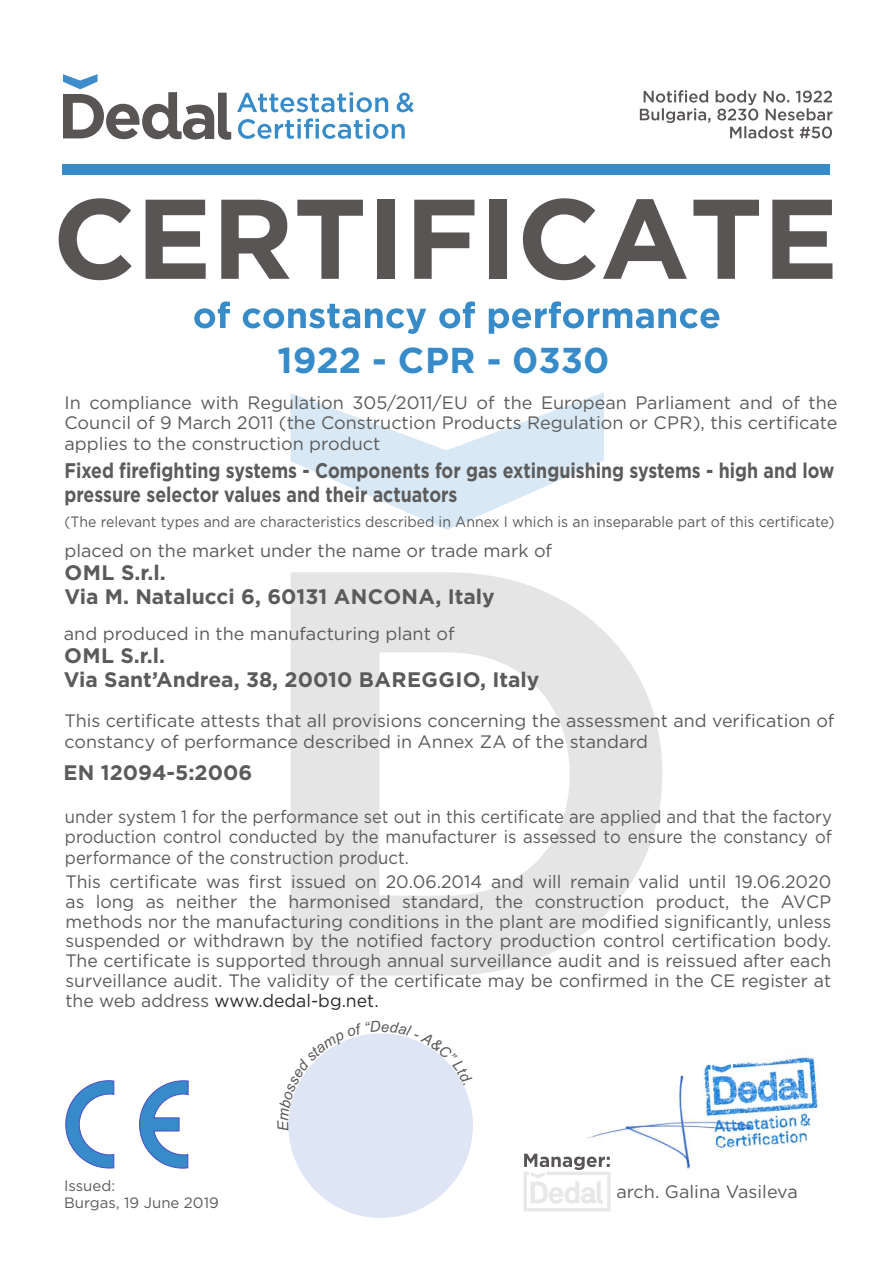
<style>
.page{position:relative;width:893px;height:1263px;background:#fff}
.page>*{position:absolute;margin:0;border:0;box-sizing:border-box;transform-origin:0 0}
.t1{font:700 36px "Gotham";color:#368bc8}
.t2{font:700 21.15px/24px "Gotham Pro";color:#5b5b5b;scale:.84 1}
.t3{font:700 21px/23.7px "Gotham Pro";color:#5b5b5b}
.t4{font:18px/20px "Gotham Pro";color:#5b5b5b;text-align:justify}
.t5{font:18px/20.7px "Gotham Pro";color:#5b5b5b;text-align:justify;scale:.93 1}
.t6{font:15px "Gotham Pro";color:#5b5b5b;scale:.94 1}
.t7{font:15px/16.6px "Gotham Pro";color:#5b5b5b}
.s1{color:#2b2a29}
</style>
<div class="page">
<img style="left:587px;top:1057px;width:232px;height:120px">
<svg style="left:237px;top:92px;width:151px;height:20px"></svg>
<svg style="left:397px;top:93px;width:17px;height:19px"></svg>
<svg style="left:238px;top:118px;width:167px;height:21px"></svg>
<svg style="left:63px;top:74px;width:168px;height:66px"></svg>
<svg style="left:59px;top:198px;width:73px;height:82px"></svg>
<svg style="left:146px;top:200px;width:60px;height:79px"></svg>
<svg style="left:221px;top:200px;width:69px;height:79px"></svg>
<svg style="left:297px;top:200px;width:66px;height:79px"></svg>
<div style="left:377px;top:200px;width:17px;height:79px;background:#595555"></div>
<svg style="left:414px;top:200px;width:60px;height:79px"></svg>
<div style="left:489px;top:200px;width:18px;height:79px;background:#595555"></div>
<svg style="left:523px;top:198px;width:73px;height:82px"></svg>
<svg style="left:603px;top:199px;width:84px;height:80px"></svg>
<svg style="left:693px;top:200px;width:66px;height:79px"></svg>
<svg style="left:772px;top:200px;width:60px;height:79px"></svg>
<div style="left:63px;top:164px;width:767px;height:10px;background:#368bc8"></div>
<svg style="left:291px;top:392px;width:313px;height:138px"></svg>
<svg style="left:291px;top:572px;width:371px;height:404px;fill:#e6e5e5"></svg>
<svg style="left:524px;top:1154px;width:86px;height:57px"></svg>
<svg style="left:194px;top:301px;width:525px;height:33px"></svg>
<svg style="left:640px;top:90px;width:192px;height:48px"></svg>
<svg style="left:139px;top:1080px;width:50px;height:88px"></svg>
<svg style="left:65px;top:1080px;width:49px;height:88px"></svg>
<div style="left:288px;top:1033px;width:185px;height:185px;background:#dee6f5;border-radius:50%"></div>
<svg style="left:288px;top:1033px;width:185px;height:98px"></svg>
<h1 class="t1" style="left:278px;top:347px;width:333px">1922 - CPR - 0330</h1>
<p class="t4" style="left:64px;top:393px;width:775px;line-height:20.7px">In compliance with Regulation 305/2011/EU of the European Parliament and of the Council of 9 March 2011 (the Construction Products Regulation or CPR), this certificate applies to the construction product</p>
<p class="t2" style="left:64px;top:460px;width:918px">Fixed firefighting systems - Components for gas extinguishing systems - high and low pressure selector values and their actuators</p>
<p class="t4" style="left:64px;top:542px;width:489px">placed on the market under the name or trade mark of</p>
<p class="t3" style="left:64px;top:563px;width:432px">OML S.r.l.<br>Via M. Natalucci 6, 60131 ANCONA, Italy</p>
<p class="t4" style="left:64px;top:625px;width:392px">and produced in the manufacturing plant of</p>
<p class="t3" style="left:64px;top:645px;width:477px">OML S.r.l.<br>Via Sant’Andrea, 38, 20010 BAREGGIO, Italy</p>
<p class="t6" style="left:65px;top:516px;width:821px">(The relevant types and are characteristics described in Annex I which is an inseparable part of this certificate)</p>
<p class="t4" style="left:65px;top:712px;width:771px;line-height:20.7px">This certificate attests that all provisions concerning the assessment and verification of constancy of performance described in Annex ZA of the standard</p>
<p class="t3" style="left:63px;top:762px;width:190px">EN 12094-5:2006</p>
<p class="t5" style="left:65px;top:807px;width:826px">under system 1 for the performance set out in this certificate are applied and that the factory production control conducted by the manufacturer is assessed to ensure the constancy of performance of the construction product.</p>
<p class="t4" style="left:66px;top:872px;width:767px">This certificate was first issued on 20.06.2014 and will remain valid until 19.06.2020 as long as neither the harmonised standard, the construction product, the AVCP methods nor the manufacturing conditions in the plant are modified significantly, unless suspended or withdrawn by the notified factory production control certification body.<br>The certificate is supported through annual surveillance audit and is reissued after each surveillance audit. The validity of the certificate may be confirmed in the CE register at the web address <span class="s1">www.dedal-bg.net.</span></p>
<p class="t7" style="left:64px;top:1178px;width:156px">Issued:<br>Burgas, 19 June 2019</p>
<p class="t4" style="left:616px;top:1183px;width:183px">arch. Galina Vasileva</p>
</div>
